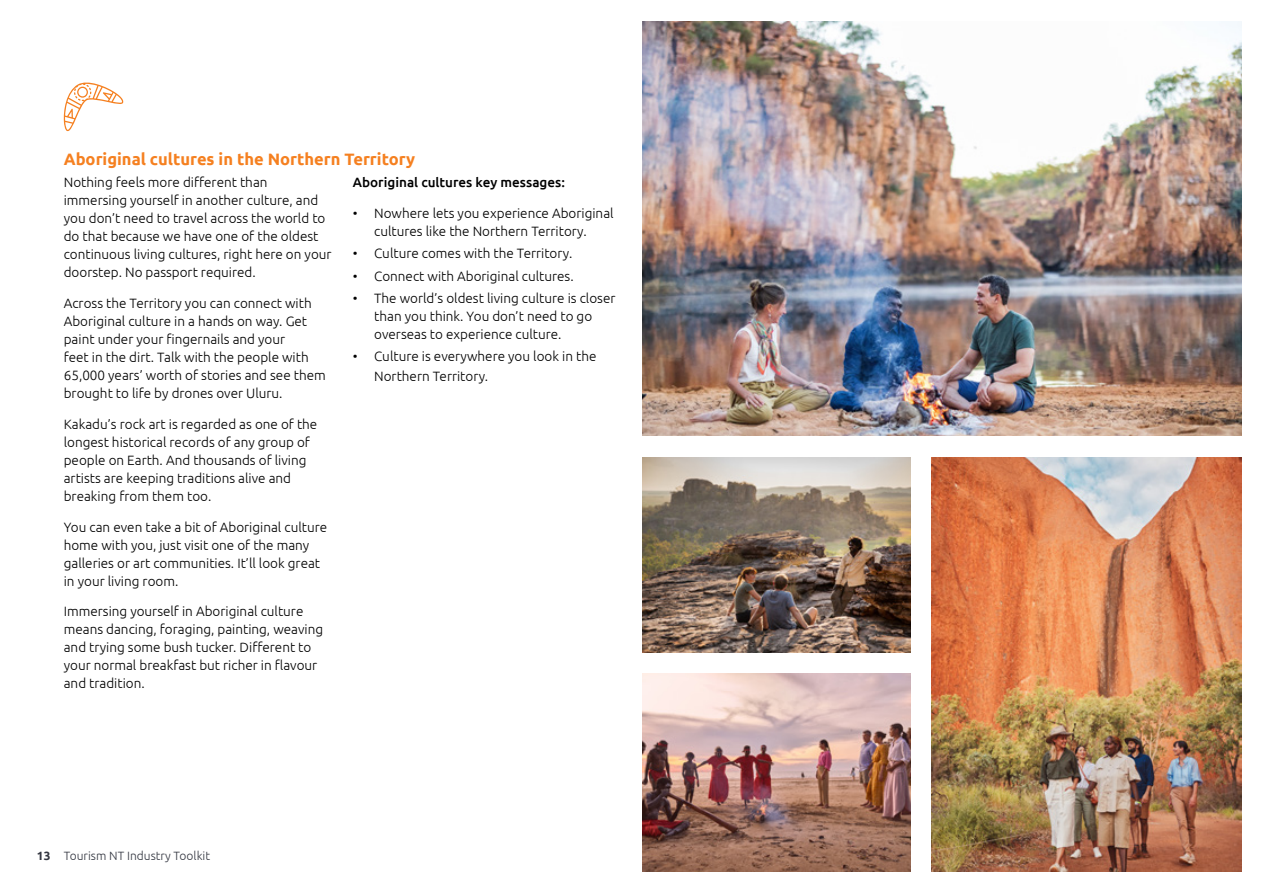
<style>
.page{position:relative;width:1263px;height:893px;background:#fff}
.page>*{position:absolute;margin:0;border:0;box-sizing:border-box;transform-origin:0 0}
.t1{font:700 16.5px "Ubuntu";color:#f58020}
.t2{font:300 13.5px/18px "Ubuntu";color:#000}
.t3{font:500 13.5px "Ubuntu";color:#000}
.t4{font:300 12px "Ubuntu";color:#343741}
.s1{font-weight:700}
</style>
<div class="page">
<img style="left:642px;top:21px;width:600px;height:415px">
<img style="left:931px;top:457px;width:311px;height:415px">
<img style="left:642px;top:457px;width:268px;height:195px">
<img style="left:642px;top:673px;width:268px;height:199px">
<svg style="left:63px;top:82px;width:61px;height:49px"></svg>
<p class="t1" style="left:64px;top:149px;width:353px">Aboriginal cultures in the Northern Territory</p>
<p class="t2" style="left:64px;top:173px;width:269px">Nothing feels more different than immersing yourself in another culture, and you don’t need to travel across the world to do that because we have one of the oldest continuous living cultures, right here on your doorstep. No passport required.</p>
<p class="t2" style="left:64px;top:294px;width:263px">Across the Territory you can connect with Aboriginal culture in a hands on way. Get paint under your fingernails and your<br>feet in the dirt. Talk with the people with 65,000 years’ worth of stories and see them brought to life by drones over Uluru.</p>
<p class="t2" style="left:64px;top:415px;width:255px">Kakadu’s rock art is regarded as one of the longest historical records of any group of people on Earth. And thousands of living artists are keeping traditions alive and breaking from them too.</p>
<p class="t2" style="left:64px;top:517px;width:265px">You can even take a bit of Aboriginal culture home with you, just visit one of the many galleries or art communities. It’ll look great in your living room.</p>
<p class="t2" style="left:64px;top:602px;width:261px">Immersing yourself in Aboriginal culture means dancing, foraging, painting, weaving and trying some bush tucker. Different to your normal breakfast but richer in flavour and tradition.</p>
<p class="t3" style="left:353px;top:174px;width:213px">Aboriginal cultures key messages:</p>
<p class="t2" style="left:353px;top:204px;width:262px;text-align:center">• Nowhere lets you experience Aboriginal cultures like the Northern Territory.</p>
<p class="t2" style="left:353px;top:244px;width:221px">• Culture comes with the Territory.</p>
<p class="t2" style="left:353px;top:266px;width:222px">• Connect with Aboriginal cultures.</p>
<p class="t2" style="left:374px;top:289px;width:243px;text-indent:-21px">• The world’s oldest living culture is closer than you think. You don’t need to go overseas to experience culture.</p>
<p class="t2" style="left:374px;top:346px;width:224px;line-height:19.8px;text-indent:-21px">• Culture is everywhere you look in the<br>Northern Territory.</p>
<p class="t4" style="left:37px;top:848px;width:175px"><span class="s1">13</span> Tourism NT Industry Toolkit</p>
</div>
